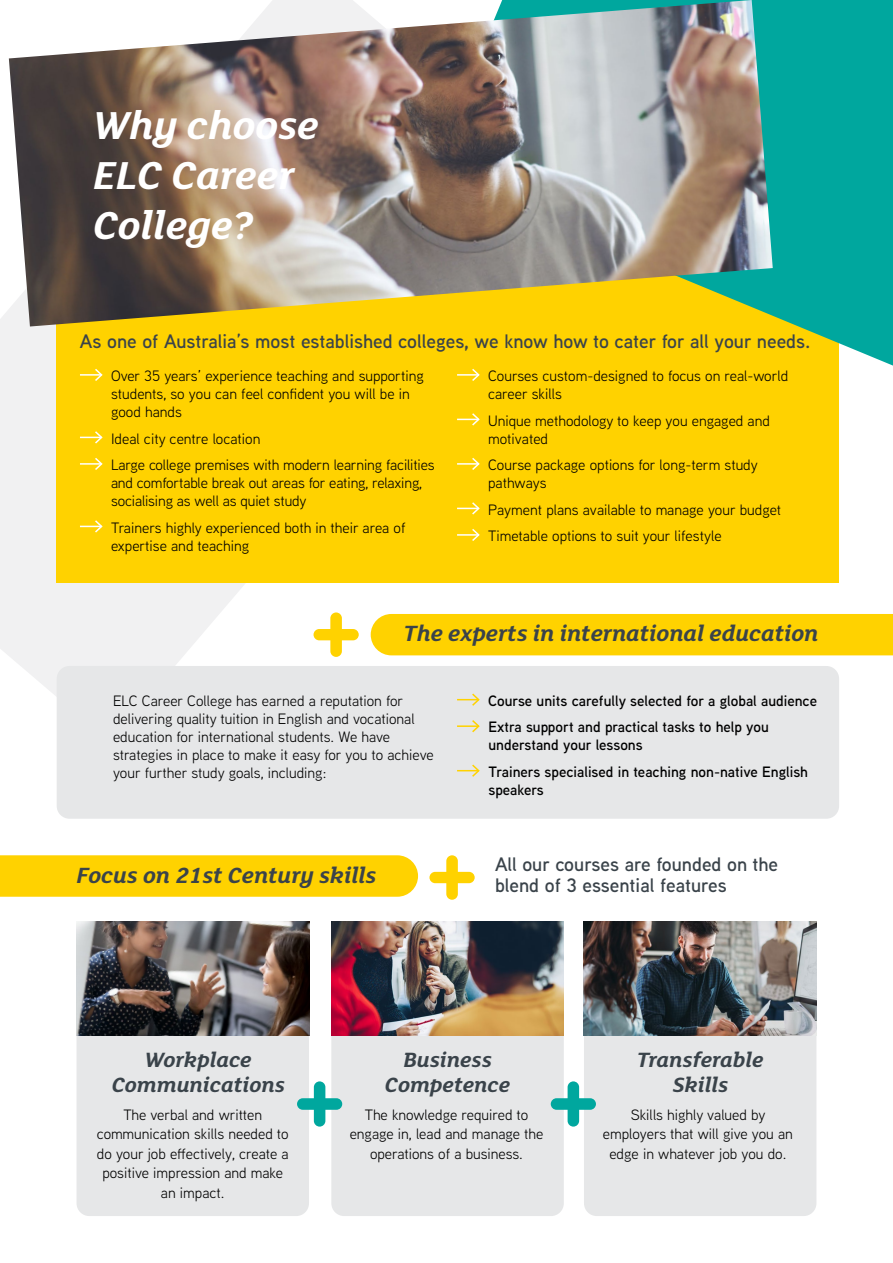
<style>
.page{position:relative;width:893px;height:1263px;background:#fff}
.page>*{position:absolute;margin:0;border:0;box-sizing:border-box;transform-origin:0 0}
.t1{font:italic 700 42.45px/50.1px "FS Lola";color:#fff}
.t2{font:italic 700 24px "FS Lola";color:#3a434a}
.t3{font:italic 700 22.5px/25.5px "FS Lola";color:#3a434a;text-align:center}
.t4{font:600 19.5px/21px "Aaux Next";color:#3a434a}
.t5{font:15px/18px "Aaux Next";color:#000}
.t6{font:600 15px/26.5px "Aaux Next";color:#000}
</style>
<div class="page">
<svg style="left:0;top:58px;width:579px;height:639px;fill:#f1f1f2"></svg>
<div style="left:57px;top:666px;width:782px;height:153px;background:#e6e7e8;border-radius:13px"></div>
<div style="left:57px;top:271px;width:782px;height:312px;background:#ffd200"></div>
<hr style="left:80px;top:374px;width:22px;height:2px;background:#fff">
<svg style="left:93px;top:368px;width:10px;height:13px"></svg>
<svg style="left:80px;top:431px;width:23px;height:13px"></svg>
<hr style="left:80px;top:463px;width:22px;height:2px;background:#fff">
<svg style="left:93px;top:458px;width:10px;height:12px"></svg>
<svg style="left:80px;top:520px;width:23px;height:13px"></svg>
<div style="left:77px;top:992px;width:232px;height:224px;background:#e6e7e8;border-radius:13px"></div>
<div style="left:331px;top:992px;width:233px;height:224px;background:#e6e7e8;border-radius:13px"></div>
<div style="left:584px;top:992px;width:232px;height:224px;background:#e6e7e8;border-radius:13px"></div>
<div style="left:551px;top:1098px;width:45px;height:12px;background:#00a79e;border-radius:6px"></div>
<div style="left:568px;top:1081px;width:11px;height:45px;background:#00a79e;border-radius:6px"></div>
<div style="left:297px;top:1098px;width:45px;height:12px;background:#00a79e;border-radius:6px"></div>
<div style="left:314px;top:1081px;width:11px;height:45px;background:#00a79e;border-radius:6px"></div>
<div style="left:429px;top:872px;width:46px;height:11px;background:#ffd200;border-radius:6px"></div>
<div style="left:446px;top:855px;width:12px;height:45px;background:#ffd200;border-radius:6px"></div>
<div style="left:314px;top:629px;width:45px;height:11px;background:#ffd200;border-radius:6px"></div>
<div style="left:330px;top:612px;width:12px;height:45px;background:#ffd200;border-radius:6px"></div>
<div style="left:0;top:855px;width:418px;height:42px;background:#ffd200"></div>
<div style="left:371px;top:614px;width:522px;height:41px;background:#ffd200"></div>
<hr style="left:457px;top:374px;width:22px;height:2px;background:#fff">
<svg style="left:470px;top:368px;width:10px;height:13px"></svg>
<svg style="left:457px;top:413px;width:23px;height:13px"></svg>
<hr style="left:457px;top:463px;width:22px;height:2px;background:#fff">
<svg style="left:470px;top:457px;width:10px;height:13px"></svg>
<svg style="left:457px;top:502px;width:23px;height:13px"></svg>
<hr style="left:457px;top:534px;width:22px;height:2px;background:#fff">
<svg style="left:470px;top:528px;width:10px;height:13px"></svg>
<svg style="left:457px;top:693px;width:23px;height:13px"></svg>
<hr style="left:457px;top:725px;width:22px;height:2px;background:#ffd200">
<svg style="left:470px;top:720px;width:10px;height:13px"></svg>
<svg style="left:457px;top:764px;width:23px;height:13px"></svg>
<svg style="left:773px;top:0;width:120px;height:366px;background:#12aa95"></svg>
<img style="left:9px;top:0;width:764px;height:326px">
<img style="left:77px;top:921px;width:232px;height:114px">
<img style="left:331px;top:921px;width:233px;height:114px">
<img style="left:584px;top:921px;width:232px;height:114px">
<h1 class="t1" style="left:93px;top:98px;width:227px">Why choose<br>ELC Career<br>College?</h1>
<h3 class="t4" style="left:80px;top:330px;width:732px">As one of Australia’s most established colleges, we know how to cater for all your needs.</h3>
<p class="t5" style="left:488px;top:366px;width:302px">Courses custom-designed to focus on real-world career skills</p>
<p class="t5" style="left:488px;top:411px;width:283px">Unique methodology to keep you engaged and motivated</p>
<p class="t5" style="left:488px;top:455px;width:271px">Course package options for long-term study pathways</p>
<p class="t5" style="left:488px;top:495px;width:295px;line-height:26.5px">Payment plans available to manage your budget<br>Timetable options to suit your lifestyle</p>
<p class="t5" style="left:111px;top:366px;width:314px">Over 35 years’ experience teaching and supporting students, so you can feel confident you will be in good hands</p>
<p class="t5" style="left:111px;top:424px;width:325px;line-height:26.5px">Ideal city centre location<br>Large college premises with modern learning facilities</p>
<p class="t5" style="left:111px;top:473px;width:313px">and comfortable break out areas for eating, relaxing, socialising as well as quiet study</p>
<p class="t5" style="left:111px;top:518px;width:296px">Trainers highly experienced both in their area of expertise and teaching</p>
<h2 class="t2" style="left:404px;top:617px;width:416px">The experts in international education</h2>
<p class="t5" style="left:113px;top:691px;width:322px">ELC Career College has earned a reputation for delivering quality tuition in English and vocational education for international students. We have strategies in place to make it easy for you to achieve your further study goals, including:</p>
<h2 class="t2" style="left:77px;top:858px;width:301px">Focus on 21st Century skills</h2>
<p class="t6" style="left:488px;top:687px;width:331px">Course units carefully selected for a global audience<br>Extra support and practical tasks to help you</p>
<p class="t6" style="left:488px;top:731px;width:321px">understand your lessons<br>Trainers specialised in teaching non-native English</p>
<p class="t6" style="left:488px;top:776px;width:57px">speakers</p>
<h3 class="t4" style="left:495px;top:853px;width:284px">All our courses are founded on the blend of 3 essential features</h3>
<h3 class="t3" style="left:112px;top:1045px;width:175px">Workplace<br>Communications</h3>
<h3 class="t3" style="left:385px;top:1045px;width:127px">Business<br>Competence</h3>
<h3 class="t3" style="left:637px;top:1045px;width:128px">Transferable<br>Skills</h3>
<p class="t5" style="left:97px;top:1104px;width:193px;line-height:19.5px;text-align:center">The verbal and written communication skills needed to do your job effectively, create a positive impression and make an impact.</p>
<p class="t5" style="left:350px;top:1104px;width:195px;line-height:19.5px;text-align:center">The knowledge required to engage in, lead and manage the operations of a business.</p>
<p class="t5" style="left:603px;top:1104px;width:191px;line-height:19.5px;text-align:center">Skills highly valued by employers that will give you an edge in whatever job you do.</p>
</div>
